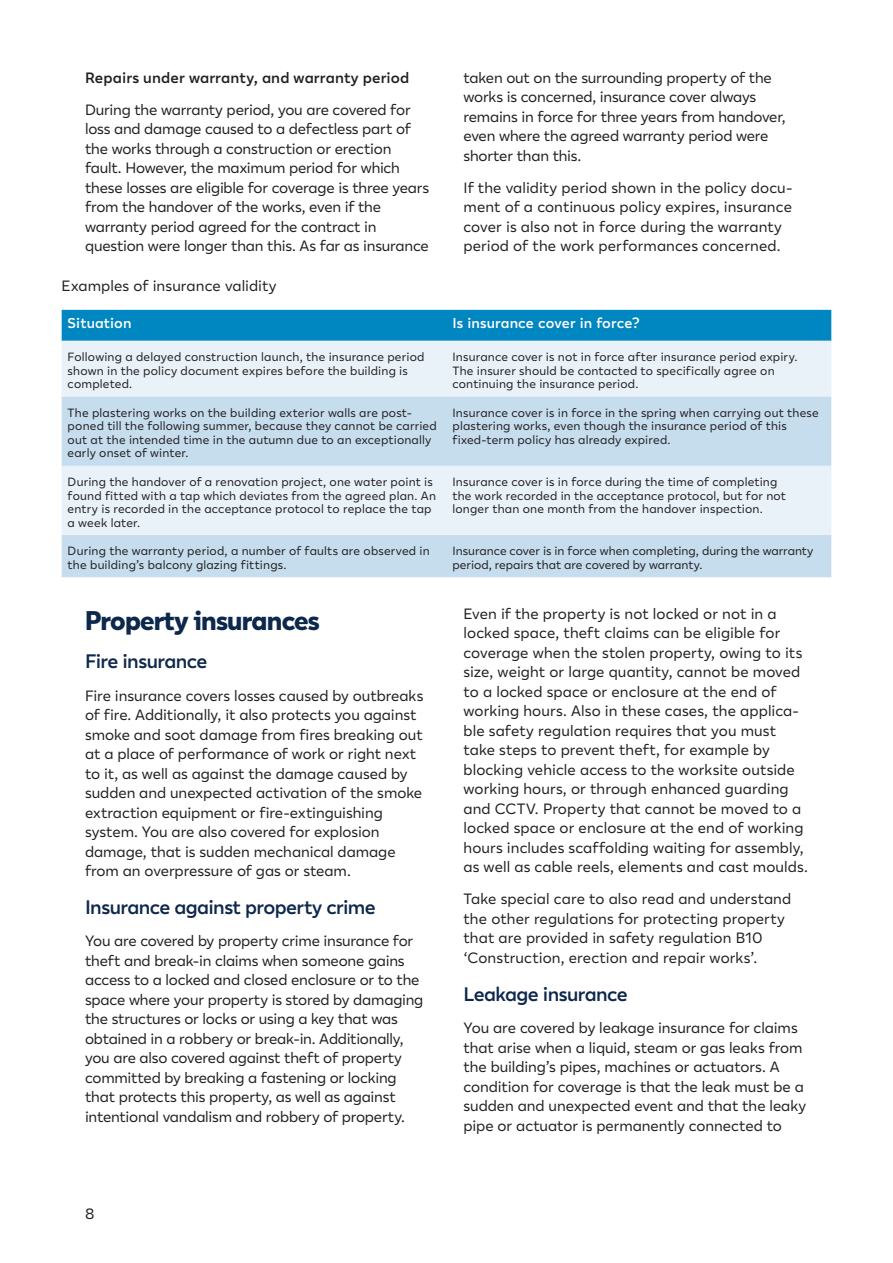
<style>
.page{position:relative;width:893px;height:1263px;background:#fff}
.page>*{position:absolute;margin:0;border:0;box-sizing:border-box;transform-origin:0 0}
.H2_Otsikot{font:800 27px "Lahi Tapiola Sans";letter-spacing:-.03em;color:#0d284b}
.H3_Väliotsikko{font:600 19.5px "Lahi Tapiola Sans";letter-spacing:-.03em;color:#0d284b}
.Leipis{font:15px/19.5px "Lahi Tapiola Sans";letter-spacing:-.005em;color:#231f20}
.H4_Alaotsikko{font:600 15px "Lahi Tapiola Sans";letter-spacing:.01em;color:#231f20}
.LAATIKKO_Otsikko{font:600 14.25px "Lahi Tapiola Sans";letter-spacing:.01em;color:#fff}
.LAATIKKO_Leipis{font:12px/13.5px "Lahi Tapiola Sans";letter-spacing:.015em;color:#231f20}
</style>
<div class="page">
<div style="left:62px;top:310px;width:769px;height:31px;background:#0086c0"></div>
<div style="left:62px;top:341px;width:769px;height:55px;background:#e9f2f9"></div>
<svg style="left:62px;top:396px;width:769px;height:181px;background:#d3e5f2"></svg>
<h4 class="H4_Alaotsikko" style="left:85px;top:66px;width:326px">Repairs under warranty, and warranty period</h4>
<p class="Leipis" style="left:85px;top:99px;width:346px">During the warranty period, you are covered for loss and damage caused to a defectless part of the works through a construction or erection fault. However, the maximum period for which these losses are eligible for coverage is three years from the handover of the works, even if the warranty period agreed for the contract in question were longer than this. As far as insurance</p>
<p class="Leipis" style="left:463px;top:67px;width:324px">taken out on the surrounding property of the works is concerned, insurance cover always remains in force for three years from handover, even where the agreed warranty period were shorter than this.</p>
<p class="Leipis" style="left:463px;top:177px;width:330px">If the validity period shown in the policy docu&shy;ment of a continuous policy expires, insurance cover is also not in force during the warranty period of the work performances concerned.</p>
<p class="Leipis" style="left:62px;top:275px;width:217px">Examples of insurance validity</p>
<p class="LAATIKKO_Otsikko" style="left:68px;top:312px;width:65px">Situation</p>
<p class="LAATIKKO_Otsikko" style="left:452px;top:312px;width:189px">Is insurance cover in force?</p>
<p class="LAATIKKO_Leipis" style="left:68px;top:349px;width:358px">Following a delayed construction launch, the insurance period shown in the policy document expires before the building is completed.</p>
<p class="LAATIKKO_Leipis" style="left:452px;top:349px;width:347px">Insurance cover is not in force after insurance period expiry.<br>The insurer should be contacted to specifically agree on continuing the insurance period.</p>
<p class="LAATIKKO_Leipis" style="left:68px;top:405px;width:371px">The plastering works on the building exterior walls are post&shy;poned till the following summer, because they cannot be carried out at the intended time in the autumn due to an exceptionally early onset of winter.</p>
<p class="LAATIKKO_Leipis" style="left:452px;top:405px;width:368px">Insurance cover is in force in the spring when carrying out these plastering works, even though the insurance period of this fixed-term policy has already expired.</p>
<p class="LAATIKKO_Leipis" style="left:68px;top:474px;width:370px">During the handover of a renovation project, one water point is found fitted with a tap which deviates from the agreed plan. An entry is recorded in the acceptance protocol to replace the tap a week later.</p>
<p class="LAATIKKO_Leipis" style="left:452px;top:474px;width:335px">Insurance cover is in force during the time of completing the work recorded in the acceptance protocol, but for not longer than one month from the handover inspection.</p>
<p class="LAATIKKO_Leipis" style="left:68px;top:544px;width:364px">During the warranty period, a number of faults are observed in the building’s balcony glazing fittings.</p>
<p class="LAATIKKO_Leipis" style="left:452px;top:544px;width:362px">Insurance cover is in force when completing, during the warranty period, repairs that are covered by warranty.</p>
<h2 class="H2_Otsikot" style="left:85px;top:598px;width:236px">Property insurances</h2>
<h3 class="H3_Väliotsikko" style="left:85px;top:647px;width:124px">Fire insurance</h3>
<p class="Leipis" style="left:85px;top:685px;width:340px">Fire insurance covers losses caused by outbreaks of fire. Additionally, it also protects you against smoke and soot damage from fires breaking out at a place of performance of work or right next to it, as well as against the damage caused by sudden and unexpected activation of the smoke extraction equipment or fire-extinguishing system. You are also covered for explosion damage, that is sudden mechanical damage from an overpressure of gas or steam.</p>
<h3 class="H3_Väliotsikko" style="left:85px;top:893px;width:292px">Insurance against property crime</h3>
<p class="Leipis" style="left:85px;top:930px;width:340px">You are covered by property crime insurance for theft and break-in claims when someone gains access to a locked and closed enclosure or to the space where your property is stored by damaging the structures or locks or using a key that was obtained in a robbery or break-in. Additionally, you are also covered against theft of property committed by breaking a fastening or locking that protects this property, as well as against intentional vandalism and robbery of property.</p>
<p class="Leipis" style="left:463px;top:603px;width:346px">Even if the property is not locked or not in a locked space, theft claims can be eligible for coverage when the stolen property, owing to its size, weight or large quantity, cannot be moved to a locked space or enclosure at the end of working hours. Also in these cases, the applica&shy;ble safety regulation requires that you must take steps to prevent theft, for example by blocking vehicle access to the worksite outside working hours, or through enhanced guarding and CCTV. Property that cannot be moved to a locked space or enclosure at the end of working hours includes scaffolding waiting for assembly, as well as cable reels, elements and cast moulds.</p>
<p class="Leipis" style="left:463px;top:888px;width:329px">Take special care to also read and understand the other regulations for protecting property that are provided in safety regulation B10 ‘Construction, erection and repair works’.</p>
<h3 class="H3_Väliotsikko" style="left:463px;top:979px;width:166px">Leakage insurance</h3>
<p class="Leipis" style="left:463px;top:1017px;width:344px">You are covered by leakage insurance for claims that arise when a liquid, steam or gas leaks from the building’s pipes, machines or actuators. A condition for coverage is that the leak must be a sudden and unexpected event and that the leaky pipe or actuator is permanently connected to</p>
<p class="Leipis" style="left:85px;top:1203px;width:11px">8</p>
</div>
